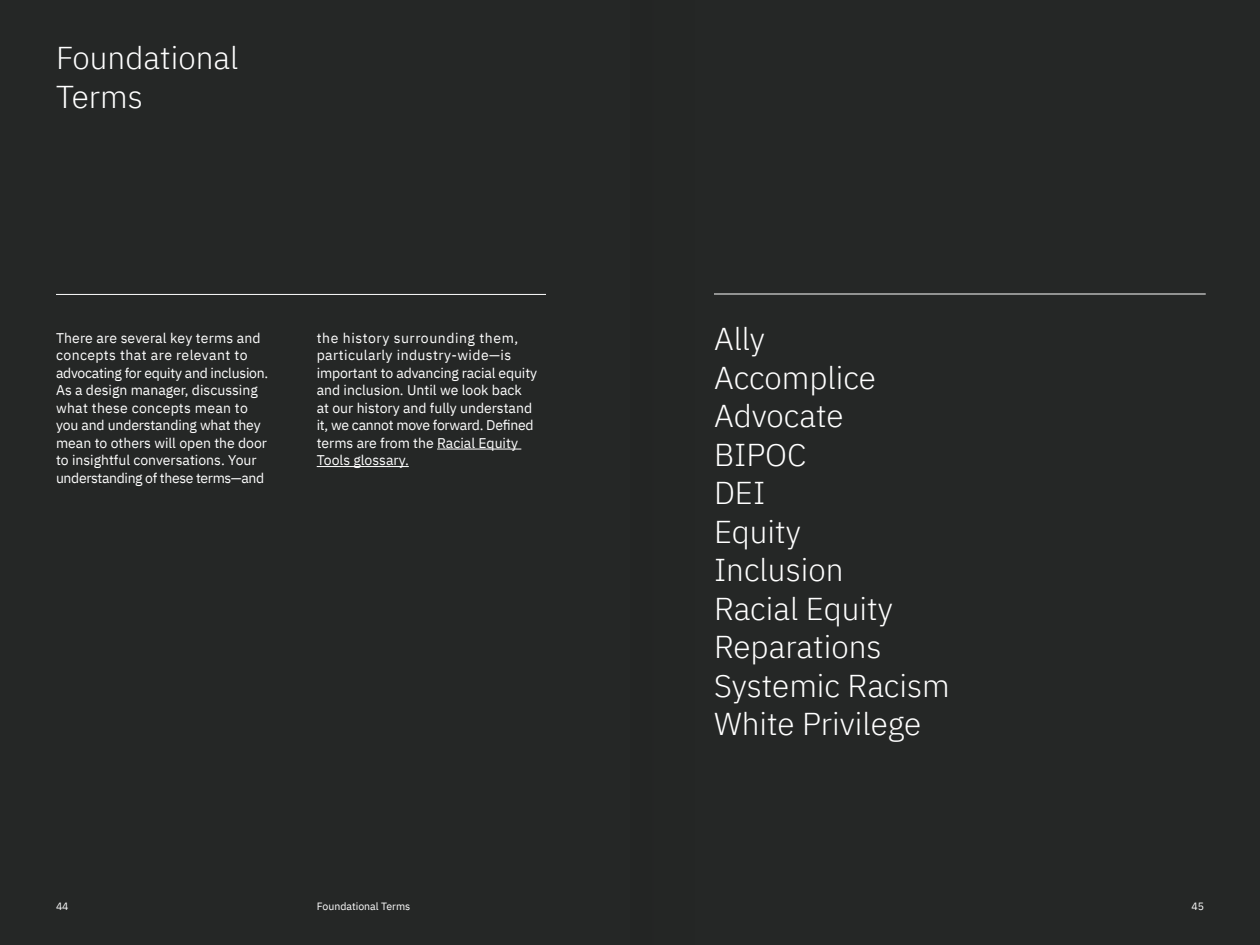
<style>
.page{position:relative;width:1260px;height:945px;background:#252726}
.page>*{position:absolute;margin:0;border:0;box-sizing:border-box;transform-origin:0 0}
.t1{font:300 31.5px/38.5px "IBM Plex Sans";color:#fff}
.t2{font:14px/17.5px "IBM Plex Sans";color:#fff}
.t3{font:10.5px "IBM Plex Sans";color:#fff}
</style>
<div class="page">
<hr style="left:56px;top:294px;width:490px;height:1px;background:#fff">
<hr style="left:437px;top:449px;width:84px;height:1px;background:#fff">
<hr style="left:317px;top:466px;width:92px;height:1px;background:#fff">
<hr style="left:714px;top:294px;width:492px;height:1px;background:#fff">
<p class="t1" style="left:56px;top:36px;width:184px">Foundational<br>Terms</p>
<p class="t2" style="left:56px;top:328px;width:214px">There are several key terms and concepts that are relevant to advocating for equity and inclusion.<br>As a design manager, discussing what these concepts mean to you and understanding what they mean to others will open the door to insightful conversations. Your understanding of these terms—and</p>
<p class="t2" style="left:317px;top:328px;width:222px">the history surrounding them, particularly industry-wide—is important to advancing racial equity and inclusion. Until we look back</p>
<p class="t2" style="left:317px;top:398px;width:218px">at our history and fully understand it, we cannot move forward. Defined terms are from the Racial Equity<br>Tools glossary.</p>
<p class="t1" style="left:714px;top:317px;width:52px">Ally</p>
<p class="t1" style="left:714px;top:355px;width:163px">Accomplice</p>
<p class="t1" style="left:714px;top:394px;width:131px">Advocate</p>
<p class="t1" style="left:714px;top:432px;width:94px">BIPOC</p>
<p class="t1" style="left:714px;top:471px;width:53px">DEI</p>
<p class="t1" style="left:714px;top:509px;width:89px">Equity</p>
<p class="t1" style="left:714px;top:548px;width:131px">Inclusion</p>
<p class="t1" style="left:714px;top:586px;width:180px">Racial Equity</p>
<p class="t1" style="left:714px;top:625px;width:169px">Reparations</p>
<p class="t1" style="left:714px;top:663px;width:237px">Systemic Racism</p>
<p class="t1" style="left:714px;top:702px;width:209px">White Privilege</p>
<p class="t3" style="left:56px;top:898px;width:14px">44</p>
<p class="t3" style="left:317px;top:898px;width:95px">Foundational Terms</p>
<p class="t3" style="left:1191px;top:898px;width:14px">45</p>
</div>
